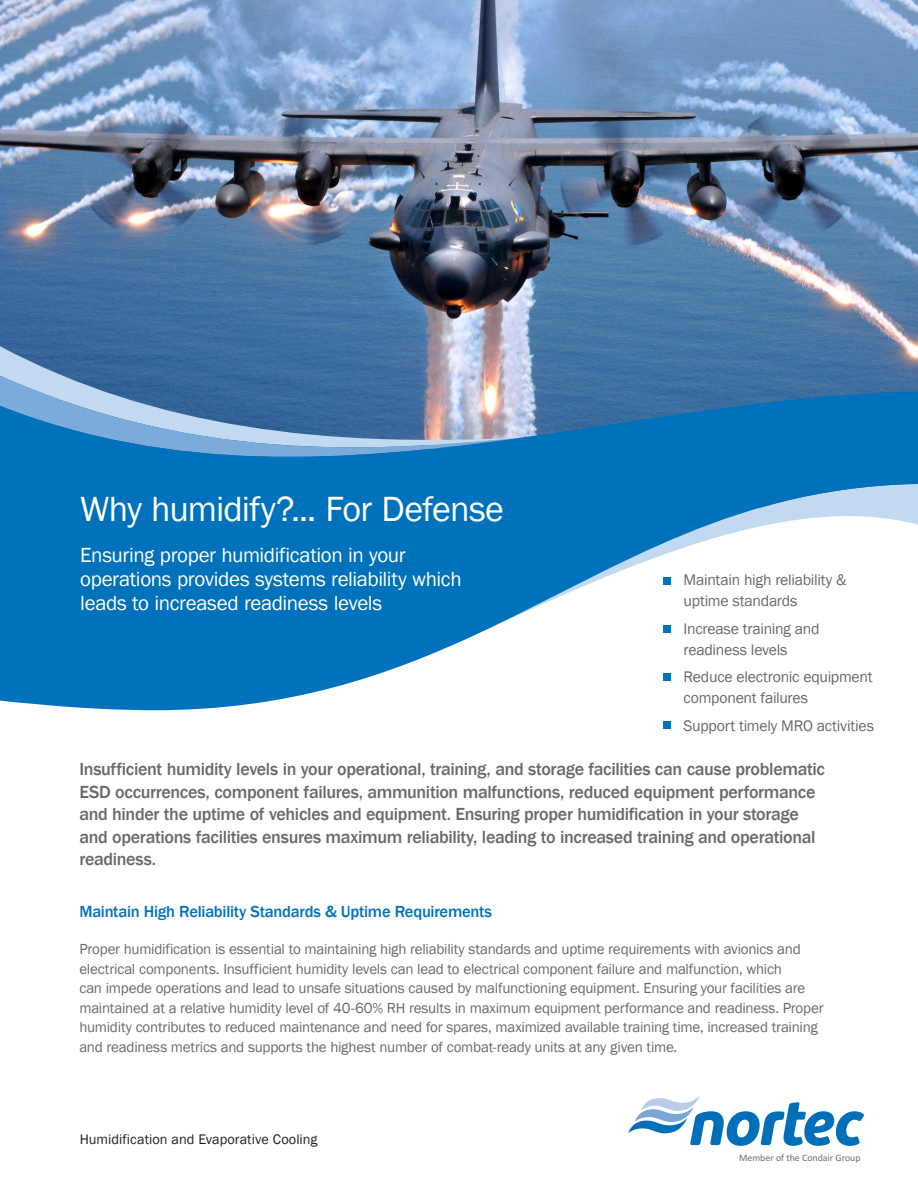
<style>
.page{position:relative;width:918px;height:1188px;background:#fff}
.page>*{position:absolute;margin:0;border:0;box-sizing:border-box;transform-origin:0 0}
.t1{font:36px "Franklin Gothic";letter-spacing:-.025em;color:#fff}
.Hospital_Reference{font:21px/24px "Franklin Gothic";letter-spacing:-.02em;color:#fff}
.TS_Paragraph_text{font:500 18px/22.5px "Franklin Gothic";letter-spacing:-.02em;color:#676a6a}
.TS_Paragraph_text-2{font:500 16.5px "Franklin Gothic";letter-spacing:-.015em;color:#0072bc}
.Hospital_Reference-2{font:15.75px/21px "Franklin Gothic";letter-spacing:-.02em;color:#666969}
.TS_Paragraph_text-3{font:15px/19.5px "Franklin Gothic";letter-spacing:-.015em;color:#676a6a}
.t2{font:14.25px "Franklin Gothic";color:#231f20}
.t3{font:9.9px "Calibri";color:#6c6d70}
</style>
<div class="page">
<img style="left:0;top:0;width:918px;height:392px">
<svg style="left:0;top:346px;width:523px;height:46px;background:#5b80aa"></svg>
<svg style="left:0;top:376px;width:520px;height:16px;background:#6588b0"></svg>
<svg style="left:0;top:392px;width:918px;height:318px;fill:#0072bc"></svg>
<svg style="left:628px;top:1095px;width:236px;height:51px"></svg>
<div style="left:663px;top:577px;width:8px;height:7px;background:#0072bc"></div>
<div style="left:663px;top:625px;width:8px;height:7px;background:#0072bc"></div>
<div style="left:663px;top:673px;width:8px;height:8px;background:#0072bc"></div>
<div style="left:663px;top:721px;width:8px;height:7px;background:#0072bc"></div>
<p class="t1" style="left:80px;top:487px;width:425px">Why humidify?... For Defense</p>
<p class="Hospital_Reference" style="left:80px;top:543px;width:383px">Ensuring proper humidification in your operations provides systems reliability which leads to increased readiness levels</p>
<p class="Hospital_Reference-2" style="left:684px;top:569px;width:165px">Maintain high reliability &amp; uptime standards</p>
<p class="Hospital_Reference-2" style="left:684px;top:618px;width:137px">Increase training and readiness levels</p>
<p class="Hospital_Reference-2" style="left:684px;top:667px;width:191px">Reduce electronic equipment component failures</p>
<p class="Hospital_Reference-2" style="left:684px;top:716px;width:192px">Support timely MRO activities</p>
<p class="TS_Paragraph_text" style="left:79px;top:758px;width:747px">Insufficient humidity levels in your operational, training, and storage facilities can cause problematic ESD occurrences, component failures, ammunition malfunctions, reduced equipment performance and hinder the uptime of vehicles and equipment. Ensuring proper humidification in your storage and operations facilities ensures maximum reliability, leading to increased training and operational readiness.</p>
<p class="TS_Paragraph_text-2" style="left:79px;top:901px;width:414px">Maintain High Reliability Standards &amp; Uptime Requirements</p>
<p class="TS_Paragraph_text-3" style="left:79px;top:940px;width:746px">Proper humidification is essential to maintaining high reliability standards and uptime requirements with avionics and electrical components. Insufficient humidity levels can lead to electrical component failure and malfunction, which<br>can impede operations and lead to unsafe situations caused by malfunctioning equipment. Ensuring your facilities are maintained at a relative humidity level of 40-60% RH results in maximum equipment performance and readiness. Proper humidity contributes to reduced maintenance and need for spares, maximized available training time, increased training and readiness metrics and supports the highest number of combat-ready units at any given time.</p>
<p class="t2" style="left:80px;top:1131px;width:239px">Humidification and Evaporative Cooling</p>
<p class="t3" style="left:739px;top:1154px;width:123px">Member of the Condair Group</p>
</div>
